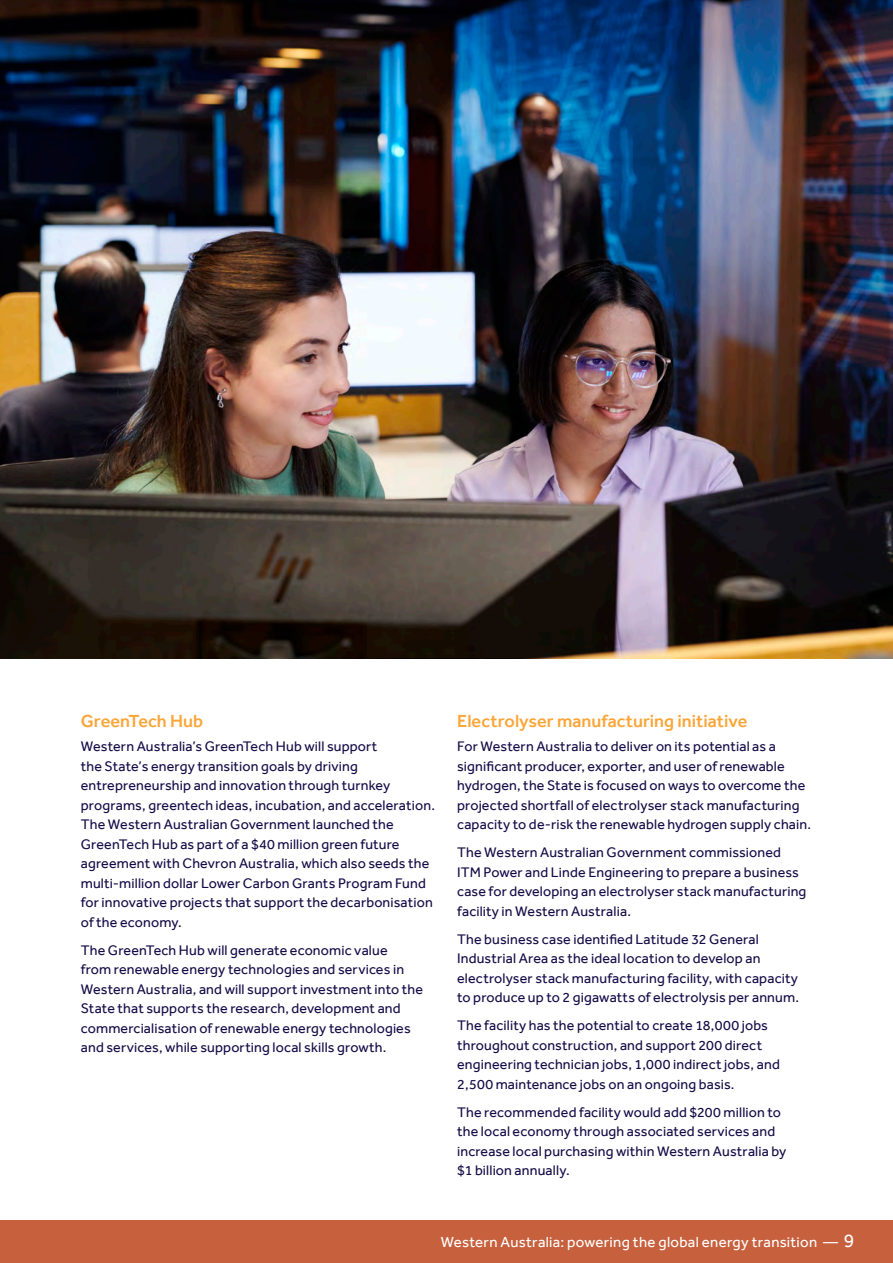
<style>
.page{position:relative;width:893px;height:1263px;background:#fff}
.page>*{position:absolute;margin:0;border:0;box-sizing:border-box;transform-origin:0 0}
.H2_orange{font:500 18px "Effra";color:#faa639}
.t1{font:15px "Effra";letter-spacing:.02em;color:#fff}
.Body{font:14.25px/19.5px "Effra";letter-spacing:.01em;color:#150b47}
.s1{font-size:19.5px}
</style>
<div class="page">
<img style="left:0;top:0;width:893px;height:658px">
<div style="left:0;top:1221px;width:893px;height:42px;background:#c7603d"></div>
<p class="H2_orange" style="left:81px;top:710px;width:124px">GreenTech Hub</p>
<p class="Body" style="left:81px;top:736px;width:356px">Western Australia’s GreenTech Hub will support<br>the State’s energy transition goals by driving entrepreneurship and innovation through turnkey programs, greentech ideas, incubation, and acceleration.<br>The Western Australian Government launched the GreenTech Hub as part of a $40 million green future agreement with Chevron Australia, which also seeds the multi-million dollar Lower Carbon Grants Program Fund for innovative projects that support the decarbonisation of the economy.</p>
<p class="Body" style="left:81px;top:940px;width:344px">The GreenTech Hub will generate economic value<br>from renewable energy technologies and services in Western Australia, and will support investment into the State that supports the research, development and commercialisation of renewable energy technologies and services, while supporting local skills growth.</p>
<p class="H2_orange" style="left:457px;top:710px;width:292px">Electrolyser manufacturing initiative</p>
<p class="Body" style="left:457px;top:736px;width:355px">For Western Australia to deliver on its potential as a significant producer, exporter, and user of renewable hydrogen, the State is focused on ways to overcome the projected shortfall of electrolyser stack manufacturing capacity to de-risk the renewable hydrogen supply chain.</p>
<p class="Body" style="left:457px;top:842px;width:351px">The Western Australian Government commissioned ITM Power and Linde Engineering to prepare a business case for developing an electrolyser stack manufacturing facility in Western Australia.</p>
<p class="Body" style="left:457px;top:929px;width:343px">The business case identified Latitude 32 General Industrial Area as the ideal location to develop an electrolyser stack manufacturing facility, with capacity to produce up to 2 gigawatts of electrolysis per annum.</p>
<p class="Body" style="left:457px;top:1015px;width:324px">The facility has the potential to create 18,000 jobs throughout construction, and support 200 direct engineering technician jobs, 1,000 indirect jobs, and 2,500 maintenance jobs on an ongoing basis.</p>
<p class="Body" style="left:457px;top:1102px;width:331px">The recommended facility would add $200 million to the local economy through associated services and increase local purchasing within Western Australia by $1 billion annually.</p>
<p class="t1" style="left:441px;top:1233px;width:415px">Western Australia: powering the global energy transition — <span class="s1">9</span></p>
</div>
